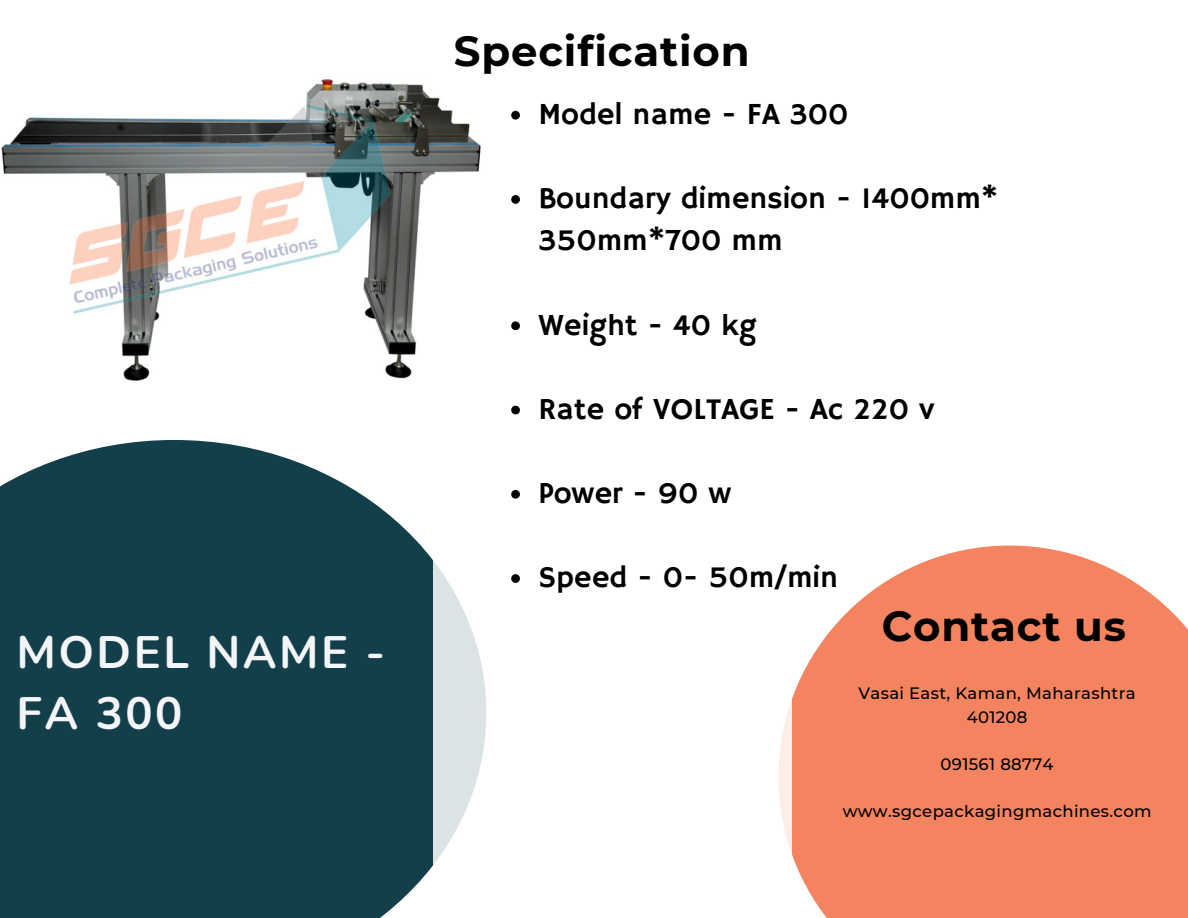
<style>
.page{position:relative;width:1188px;height:918px;background:#fff}
.page>*{position:absolute;margin:0;border:0;box-sizing:border-box;transform-origin:0 0}
.t1{font:700 45.45px/61.2px "Nunito";letter-spacing:.055em;color:#f3f5f9}
.t2{font:700 41.85px "Montserrat";letter-spacing:.02em;color:#000}
.t3{font:30.45px/42.2px "Hammersmith One";color:#000}
.t4{font:500 16.5px/23.7px "Montserrat";letter-spacing:.02em;color:#000;text-align:center}
</style>
<div class="page">
<svg style="left:792px;top:546px;width:396px;height:372px;fill:#f3845f"></svg>
<div style="left:0;top:440px;width:433px;height:478px;background:#133f4b"></div>
<img style="left:1px;top:79px;width:480px;height:302px">
<svg style="left:511px;top:111px;width:9px;height:9px"></svg>
<svg style="left:511px;top:195px;width:9px;height:9px"></svg>
<svg style="left:511px;top:321px;width:9px;height:9px"></svg>
<svg style="left:511px;top:406px;width:9px;height:8px"></svg>
<svg style="left:511px;top:490px;width:9px;height:9px"></svg>
<svg style="left:511px;top:574px;width:9px;height:9px"></svg>
<h1 class="t1" style="left:17px;top:622px;width:370px">MODEL NAME -<br>FA 300</h1>
<h2 class="t2" style="left:454px;top:25px;width:297px">Specification</h2>
<p class="t3" style="left:538px;top:94px;width:311px">Model name - FA 300</p>
<p class="t3" style="left:538px;top:179px;width:462px">Boundary dimension - 1400mm*<br>350mm*700 mm</p>
<p class="t3" style="left:538px;top:305px;width:220px">Weight - 40 kg</p>
<p class="t3" style="left:538px;top:389px;width:398px">Rate of VOLTAGE - Ac 220 v</p>
<p class="t3" style="left:538px;top:474px;width:194px">Power - 90 w</p>
<p class="t3" style="left:538px;top:558px;width:301px">Speed - 0- 50m/min</p>
<h2 class="t2" style="left:882px;top:600px;width:246px">Contact us</h2>
<p class="t4" style="left:859px;top:682px;width:279px">Vasai East, Kaman, Maharashtra<br>401208</p>
<p class="t4" style="left:941px;top:752px;width:115px">091561 88774</p>
<p class="t4" style="left:843px;top:800px;width:310px">www.sgcepackagingmachines.com</p>
</div>
